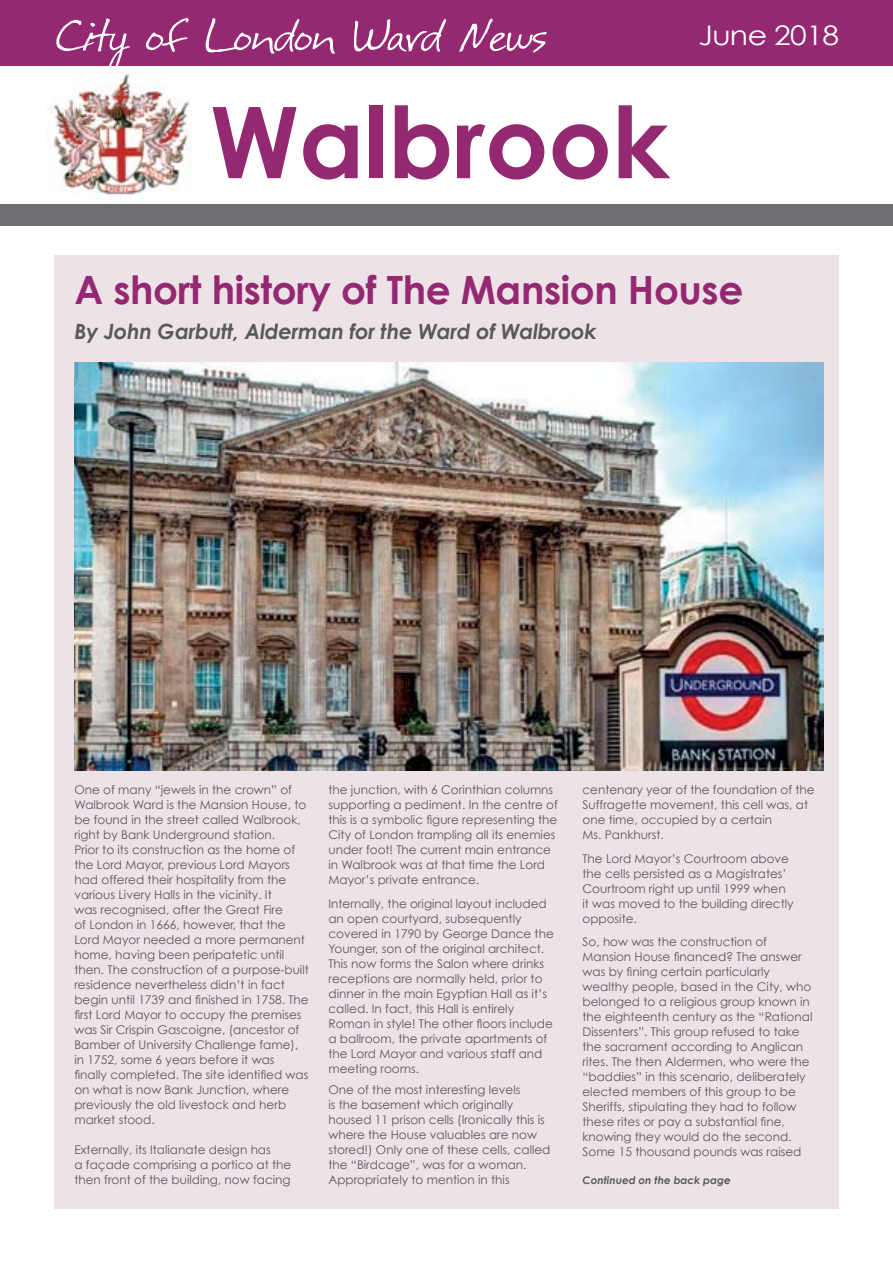
<style>
.page{position:relative;width:893px;height:1263px;background:#fff}
.page>*{position:absolute;margin:0;border:0;box-sizing:border-box;transform-origin:0 0}
.t1{font:700 99px "Century Gothic";color:#942972}
._80__Black_body_text{font:700 39px "Century Gothic";letter-spacing:-.01em;color:#942972}
.t2{font:27px "Century Gothic";letter-spacing:-.02em;color:#fff;scale:1.11 1}
._80__Black_body_text-2{font:italic 700 21px "Century Gothic";letter-spacing:-.01em;color:#58595b}
._80__Black_body_text-3{font:12px/15px "Century Gothic";color:#58595b}
.t3{font:italic 700 10.5px "Century Gothic";color:#58595b}
</style>
<div class="page">
<div style="left:55px;top:255px;width:784px;height:954px;background:#eee2e9"></div>
<div style="left:0;top:0;width:893px;height:66px;background:#942972"></div>
<svg style="left:56px;top:18px;width:491px;height:48px"></svg>
<div style="left:0;top:204px;width:893px;height:21px;background:#6d6e71"></div>
<img style="left:48px;top:72px;width:144px;height:123px">
<img style="left:74px;top:362px;width:749px;height:408px">
<p class="t1" style="left:210px;top:80px;width:461px">Walbrook</p>
<p class="t2" style="left:698px;top:19px;width:128px">June 2018</p>
<p class="_80__Black_body_text" style="left:74px;top:265px;width:670px">A short history of The Mansion House</p>
<p class="_80__Black_body_text-2" style="left:74px;top:318px;width:524px">By John Garbutt, Alderman for the Ward of Walbrook</p>
<p class="_80__Black_body_text-3" style="left:74px;top:782px;width:236px">One of many “jewels in the crown” of Walbrook Ward is the Mansion House, to be found in the street called Walbrook, right by Bank Underground station.<br>Prior to its construction as the home of the Lord Mayor, previous Lord Mayors had offered their hospitality from the various Livery Halls in the vicinity. It<br>was recognised, after the Great Fire<br>of London in 1666, however, that the Lord Mayor needed a more permanent home, having been peripatetic until then. The construction of a purpose-built residence nevertheless didn’t in fact begin until 1739 and finished in 1758. The first Lord Mayor to occupy the premises was Sir Crispin Gascoigne, (ancestor of Bamber of University Challenge fame), in 1752, some 6 years before it was finally completed. The site identified was on what is now Bank Junction, where previously the old livestock and herb market stood.</p>
<p class="_80__Black_body_text-3" style="left:74px;top:1142px;width:219px">Externally, its Italianate design has<br>a façade comprising a portico at the then front of the building, now facing</p>
<p class="_80__Black_body_text-3" style="left:328px;top:782px;width:231px">the junction, with 6 Corinthian columns supporting a pediment. In the centre of this is a symbolic figure representing the City of London trampling all its enemies under foot! The current main entrance in Walbrook was at that time the Lord Mayor’s private entrance.</p>
<p class="_80__Black_body_text-3" style="left:328px;top:896px;width:227px">Internally, the original layout included an open courtyard, subsequently covered in 1790 by George Dance the Younger, son of the original architect.<br>This now forms the Salon where drinks receptions are normally held, prior to dinner in the main Egyptian Hall as it’s called. In fact, this Hall is entirely Roman in style! The other floors include a ballroom, the private apartments of the Lord Mayor and various staff and meeting rooms.</p>
<p class="_80__Black_body_text-3" style="left:328px;top:1082px;width:224px">One of the most interesting levels<br>is the basement which originally housed 11 prison cells (Ironically this is where the House valuables are now stored!) Only one of these cells, called the “Birdcage”, was for a woman.<br>Appropriately to mention in this</p>
<p class="_80__Black_body_text-3" style="left:582px;top:782px;width:234px">centenary year of the foundation of the<br>Suffragette movement, this cell was, at one time, occupied by a certain<br>Ms. Pankhurst.</p>
<p class="_80__Black_body_text-3" style="left:582px;top:851px;width:213px">The Lord Mayor’s Courtroom above the cells persisted as a Magistrates’<br>Courtroom right up until 1999 when it was moved to the building directly opposite.</p>
<p class="_80__Black_body_text-3" style="left:582px;top:934px;width:231px">So, how was the construction of Mansion House financed? The answer was by fining certain particularly wealthy people, based in the City, who belonged to a religious group known in the eighteenth century as the “Rational Dissenters”. This group refused to take the sacrament according to Anglican rites. The then Aldermen, who were the “baddies” in this scenario, deliberately elected members of this group to be Sheriffs, stipulating they had to follow these rites or pay a substantial fine, knowing they would do the second.<br>Some 15 thousand pounds was raised</p>
<p class="t3" style="left:582px;top:1174px;width:150px">Continued on the back page</p>
</div>
